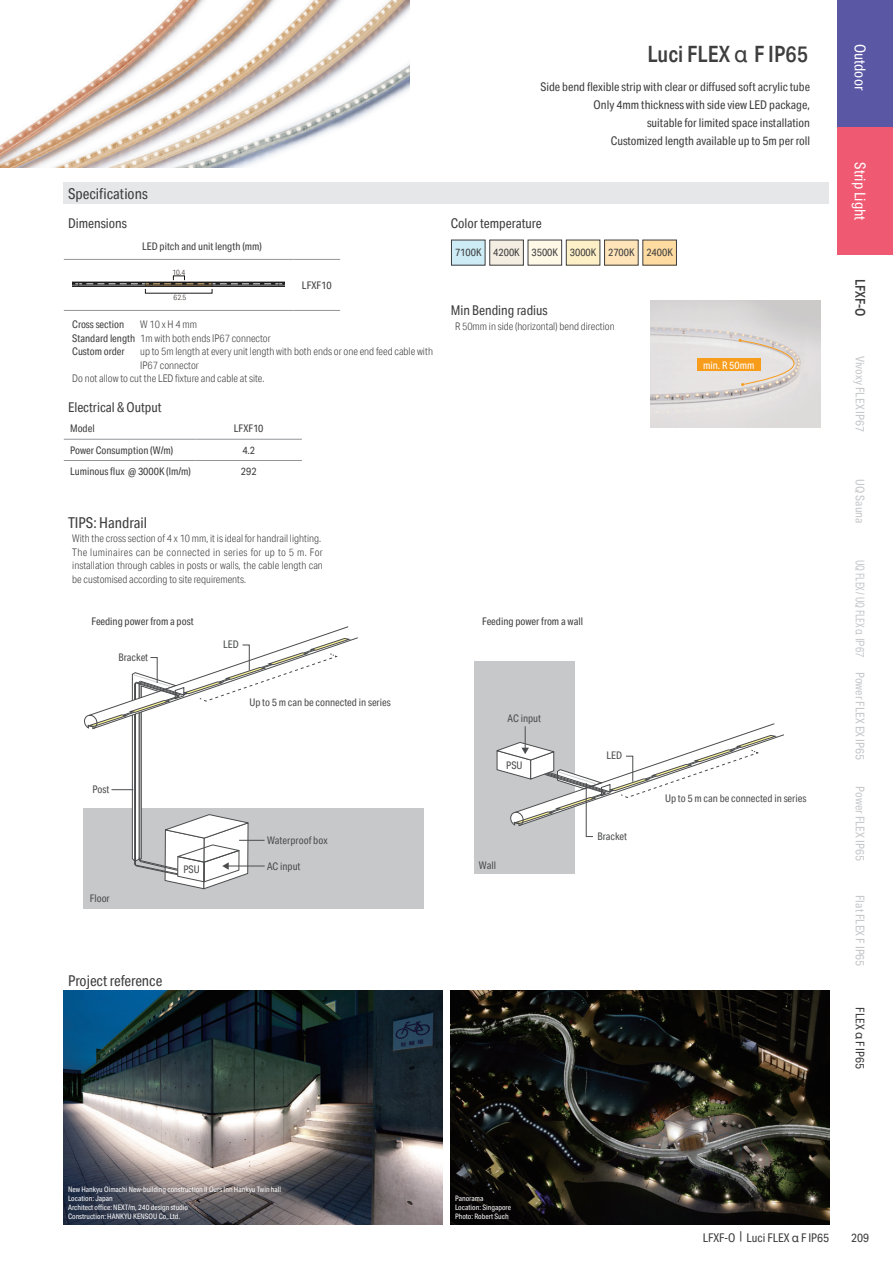
<style>
.page{position:relative;width:893px;height:1263px;background:#fff}
.page>*{position:absolute;margin:0;border:0;box-sizing:border-box;transform-origin:0 0}
.t1{font:500 22.5px "Aktiv Grotesk Cd";color:#3e3e3f}
.t2{font:15px "Aktiv Grotesk Cd";color:#3e3e3f}
.t3{font:15px "Aktiv Grotesk Cd";color:#fff}
.t4{font:13.5px "Aktiv Grotesk Cd";color:#3e3e3f}
.t5{font:500 13.5px "Aktiv Grotesk Cd";color:#3e3e3f}
.t6{font:12px/18px "Aktiv Grotesk Cd";color:#3e3e3f;text-align:right}
.t7{font:12px "Aktiv Grotesk Cd";color:#c7c8ca}
.t8{font:12px "Aktiv Grotesk Cd";color:#c7c8ca;scale:.8 1}
.t9{font:300 10.5px/13.5px "Aktiv Grotesk Cd";color:#3e3e3f}
.t10{font:10.5px "Aktiv Grotesk Cd";color:#3e3e3f}
.t11{font:10.5px "Aktiv Grotesk Cd";color:#4b4c4d}
.t12{font:10.5px "Aktiv Grotesk Cd";color:#fff}
.t13{font:7.5px/9px "Aktiv Grotesk Cd";color:#fff}
.t14{font:300 7.5px "Aktiv Grotesk Cd";color:#1f1814}
.s1{font-family:"Helvetica";font-weight:400}
.s2{font-weight:400}
.s3{font-family:"Helvetica"}
</style>
<div class="page">
<hr style="left:0;top:0;width:1px;height:1263px;background:#3e3e3f">
<div style="left:838px;top:0;width:55px;height:128px;background:#5a57a5"></div>
<div style="left:838px;top:128px;width:55px;height:127px;background:#f05972"></div>
<img style="left:0;top:0;width:409px;height:167px">
<div style="left:173px;top:276px;width:12px;height:4px;border:1px solid #1b1b1a"></div>
<svg style="left:72px;top:282px;width:213px;height:5px"></svg>
<hr style="left:72px;top:284px;width:213px;height:1px;background:#1b1c1b">
<div style="left:64px;top:183px;width:765px;height:21px;background:#e6e7e9"></div>
<hr style="left:64px;top:259px;width:229px;height:1px;background:#939598">
<hr style="left:293px;top:259px;width:47px;height:1px;background:#939598">
<hr style="left:64px;top:310px;width:229px;height:1px;background:#939598">
<hr style="left:293px;top:310px;width:47px;height:1px;background:#939598">
<hr style="left:64px;top:439px;width:132px;height:1px;background:#939598">
<hr style="left:196px;top:439px;width:106px;height:1px;background:#939598">
<hr style="left:64px;top:460px;width:132px;height:1px;background:#939598">
<hr style="left:196px;top:460px;width:106px;height:1px;background:#939598">
<div style="left:528px;top:240px;width:34px;height:25px;background:#fef9e7"></div>
<div style="left:643px;top:240px;width:33px;height:25px;background:#fedba0"></div>
<div style="left:451px;top:240px;width:34px;height:25px;background:#cdecf6"></div>
<div style="left:566px;top:240px;width:34px;height:25px;background:#fef0c6"></div>
<div style="left:490px;top:240px;width:33px;height:25px;background:#f4eee2"></div>
<div style="left:604px;top:240px;width:34px;height:25px;background:#fee4b8"></div>
<img style="left:651px;top:300px;width:170px;height:128px">
<svg style="left:739px;top:339px;width:56px;height:47px;background:#e1d8d0"></svg>
<div style="left:697px;top:358px;width:64px;height:13px;background:#f89c1c"></div>
<img style="left:451px;top:991px;width:378px;height:234px">
<img style="left:64px;top:991px;width:378px;height:234px">
<div style="left:83px;top:808px;width:340px;height:101px;background:#c7c8ca"></div>
<svg style="left:84px;top:626px;width:274px;height:263px"></svg>
<div style="left:474px;top:661px;width:100px;height:213px;background:#c7c8ca"></div>
<svg style="left:496px;top:723px;width:288px;height:114px"></svg>
<h1 class="t1" style="left:647px;top:40px;width:162px">Luci FLEX <span class="s1">α</span> F IP65</h1>
<h2 class="t2" style="left:68px;top:185px;width:81px">Specifications</h2>
<p class="t4" style="left:68px;top:215px;width:60px">Dimensions</p>
<p class="t10" style="left:142px;top:240px;width:121px">LED pitch and unit length (mm)</p>
<p class="t14" style="left:172px;top:268px;width:14px">10.4</p>
<p class="t14" style="left:174px;top:293px;width:14px">62.5</p>
<p class="t10" style="left:302px;top:279px;width:31px">LFXF10</p>
<p class="t10" style="left:72px;top:318px;width:53px">Cross section</p>
<p class="t9" style="left:72px;top:318px;width:200px;text-indent:68px">W 10 x H 4 mm<br><span class="s2">Standard length</span> 1m with both ends IP67 connector<br><span class="s2">Custom order</span></p>
<p class="t9" style="left:140px;top:345px;width:294px">up to 5m length at every unit length with both ends or one end feed cable with</p>
<p class="t9" style="left:140px;top:358px;width:60px">IP67 connector</p>
<p class="t9" style="left:72px;top:372px;width:194px">Do not allow to cut the LED fixture and cable at site.</p>
<p class="t4" style="left:68px;top:399px;width:95px">Electrical &amp; Output</p>
<p class="t10" style="left:70px;top:422px;width:26px">Model</p>
<p class="t10" style="left:234px;top:422px;width:31px">LFXF10</p>
<p class="t10" style="left:70px;top:444px;width:105px">Power Consumption (W/m)</p>
<p class="t10" style="left:242px;top:444px;width:14px">4.2</p>
<p class="t10" style="left:70px;top:465px;width:122px">Luminous flux @ 3000K (lm/m)</p>
<p class="t10" style="left:241px;top:465px;width:17px">292</p>
<h2 class="t2" style="left:68px;top:514px;width:81px">TIPS: Handrail</h2>
<p class="t6" style="left:540px;top:78px;width:271px">Side bend flexible strip with clear or diffused soft acrylic tube Only 4mm thickness with side view LED package,<br>suitable for limited space installation<br>Customized length available up to 5m per roll</p>
<p class="t4" style="left:451px;top:215px;width:92px">Color temperature</p>
<p class="t10" style="left:455px;top:246px;width:219px">7100K 4200K 3500K 3000K 2700K 2400K</p>
<p class="t4" style="left:451px;top:302px;width:98px">Min Bending radius</p>
<p class="t9" style="left:455px;top:319px;width:161px">R 50mm in side (horizontal) bend direction</p>
<p class="t12" style="left:703px;top:359px;width:53px">min. R 50mm</p>
<p class="t9" style="left:72px;top:532px;width:252px">With the cross section of 4 x 10 mm, it is ideal for handrail lighting.<br>The luminaires can be connected in series for up to 5 m. For installation through cables in posts or walls, the cable length can be customised according to site requirements.</p>
<p class="t10" style="left:91px;top:615px;width:104px">Feeding power from a post</p>
<p class="t10" style="left:482px;top:615px;width:102px">Feeding power from a wall</p>
<p class="t11" style="left:118px;top:651px;width:31px">Bracket</p>
<p class="t11" style="left:223px;top:638px;width:17px">LED</p>
<p class="t11" style="left:249px;top:696px;width:143px">Up to 5 m can be connected in series</p>
<p class="t11" style="left:92px;top:783px;width:18px">Post</p>
<p class="t11" style="left:90px;top:892px;width:22px">Floor</p>
<p class="t11" style="left:183px;top:863px;width:18px">PSU</p>
<h2 class="t2" style="left:68px;top:971px;width:96px">Project reference</h2>
<p class="t11" style="left:267px;top:834px;width:62px">Waterproof box</p>
<p class="t11" style="left:267px;top:860px;width:35px">AC input</p>
<p class="t11" style="left:508px;top:712px;width:35px">AC input</p>
<p class="t11" style="left:506px;top:759px;width:18px">PSU</p>
<p class="t11" style="left:479px;top:859px;width:19px">Wall</p>
<p class="t11" style="left:607px;top:749px;width:17px">LED</p>
<p class="t11" style="left:597px;top:830px;width:31px">Bracket</p>
<p class="t11" style="left:665px;top:792px;width:143px">Up to 5 m can be connected in series</p>
<h2 class="t3" style="left:869px;top:44px;width:48px;rotate:90deg">Outdoor</h2>
<h2 class="t3" style="left:869px;top:162px;width:60px;rotate:90deg">Strip Light</h2>
<p class="t5" style="left:868px;top:279px;width:39px;rotate:90deg">LFXF-O</p>
<p class="t7" style="left:867px;top:356px;width:78px;rotate:90deg">Vivoxy FLEX IP67</p>
<p class="t7" style="left:867px;top:479px;width:46px;rotate:90deg">UQ Sauna</p>
<p class="t8" style="left:867px;top:560px;width:123px;rotate:90deg">UQ FLEX / UQ FLEX <span class="s3">α IP67</span></p>
<p class="t7" style="left:867px;top:672px;width:90px;rotate:90deg">Power FLEX EX IP65</p>
<p class="t7" style="left:867px;top:786px;width:76px;rotate:90deg">Power FLEX IP65</p>
<p class="t7" style="left:867px;top:895px;width:73px;rotate:90deg">Flat FLEX F IP65</p>
<p class="t6" style="left:869px;top:1007px;width:63px;rotate:90deg">FLEX <span class="s3">α</span> F IP65</p>
<p class="t13" style="left:68px;top:1185px;width:215px">New Hankyu Oimachi New-building construction II Ours Inn Hankyu Twin hall Location: Japan<br>Architect office: NEXT/m, 240 design studio<br>Construction: HANKYU KENSOU Co,.Ltd.</p>
<p class="t13" style="left:455px;top:1194px;width:58px">Panorama<br>Location: Singapore<br>Photo: Robert Such</p>
<p class="t6" style="left:703px;top:1228px;width:128px">LFXF-O | Luci FLEX <span class="s3">α</span> F IP65</p>
<p class="t6" style="left:851px;top:1228px;width:19px">209</p>
</div>
